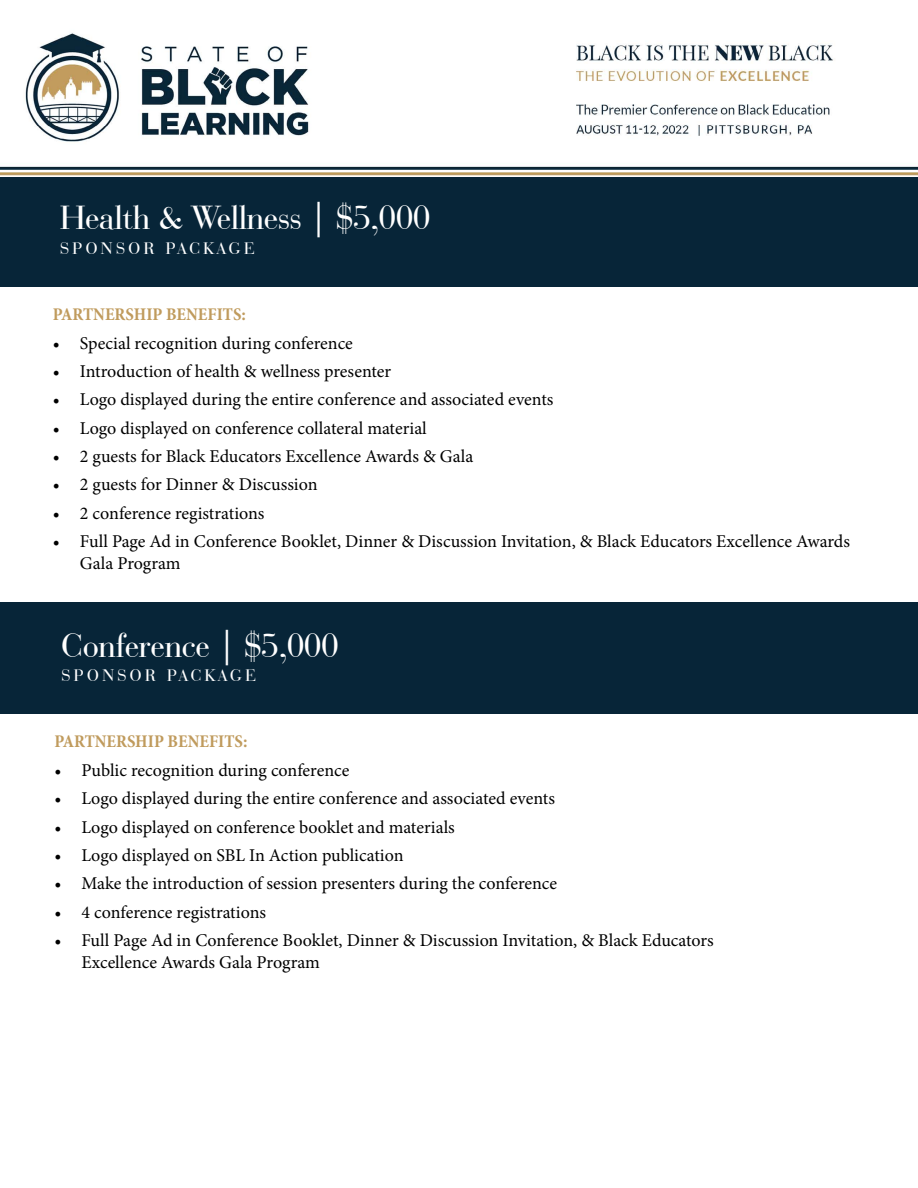
<style>
.page{position:relative;width:918px;height:1188px;background:#fff}
.page>*{position:absolute;margin:0;border:0;box-sizing:border-box;transform-origin:0 0}
.t1{font:35.55px "Bauer Bodoni BT";color:#fff}
.t2{font:18px/21.6px "Minion Pro";color:#000}
.t3{font:700 condensed 18px "Minion Pro";color:#c09b5d}
.t4{font:17.7px "Bauer Bodoni BT";letter-spacing:.2em;color:#fff}
</style>
<div class="page">
<div style="left:0;top:176px;width:918px;height:111px;background:#072538"></div>
<div style="left:0;top:603px;width:918px;height:111px;background:#072538"></div>
<img style="left:0;top:33px;width:918px;height:143px">
<p class="t1" style="left:60px;top:196px;width:372px">Health &amp; Wellness | $5,000</p>
<p class="t4" style="left:60px;top:237px;width:197px">SPONSOR PACKAGE</p>
<p class="t3" style="left:53px;top:302px;width:195px">PARTNERSHIP BENEFITS:</p>
<p class="t2" style="left:53px;top:332px;width:302px">• Special recognition during conference</p>
<p class="t2" style="left:53px;top:361px;width:340px">• Introduction of health &amp; wellness presenter</p>
<p class="t2" style="left:53px;top:389px;width:502px">• Logo displayed during the entire conference and associated events</p>
<p class="t2" style="left:53px;top:417px;width:375px">• Logo displayed on conference collateral material</p>
<p class="t2" style="left:53px;top:446px;width:422px">• 2 guests for Black Educators Excellence Awards &amp; Gala</p>
<p class="t2" style="left:53px;top:474px;width:266px">• 2 guests for Dinner &amp; Discussion</p>
<p class="t2" style="left:53px;top:502px;width:213px">• 2 conference registrations</p>
<p class="t2" style="left:80px;top:531px;width:772px;text-indent:-27px">• Full Page Ad in Conference Booklet, Dinner &amp; Discussion Invitation, &amp; Black Educators Excellence Awards<br>Gala Program</p>
<p class="t1" style="left:62px;top:623px;width:278px">Conference | $5,000</p>
<p class="t4" style="left:62px;top:665px;width:197px">SPONSOR PACKAGE</p>
<p class="t3" style="left:54px;top:729px;width:195px">PARTNERSHIP BENEFITS:</p>
<p class="t2" style="left:54px;top:759px;width:296px">• Public recognition during conference</p>
<p class="t2" style="left:54px;top:788px;width:502px">• Logo displayed during the entire conference and associated events</p>
<p class="t2" style="left:54px;top:816px;width:402px">• Logo displayed on conference booklet and materials</p>
<p class="t2" style="left:54px;top:844px;width:351px">• Logo displayed on SBL In Action publication</p>
<p class="t2" style="left:54px;top:873px;width:504px">• Make the introduction of session presenters during the conference</p>
<p class="t2" style="left:54px;top:901px;width:213px">• 4 conference registrations</p>
<p class="t2" style="left:81px;top:929px;width:634px;text-indent:-27px">• Full Page Ad in Conference Booklet, Dinner &amp; Discussion Invitation, &amp; Black Educators<br>Excellence Awards Gala Program</p>
</div>
